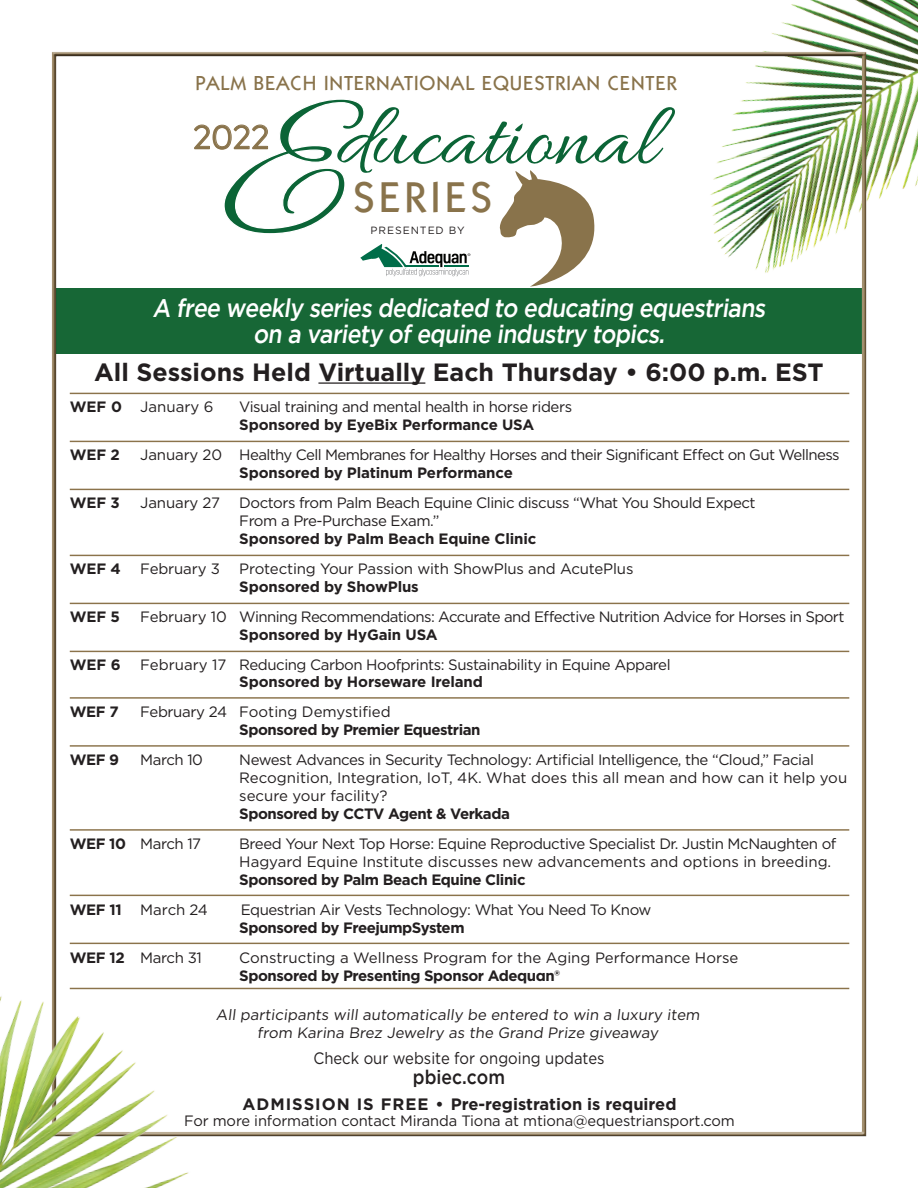
<style>
.page{position:relative;width:918px;height:1188px;background:#fff}
.page>*{position:absolute;margin:0;border:0;box-sizing:border-box;transform-origin:0 0}
.t1{font:91.8px "Allura";color:#0b6436}
.t2{font:500 43.35px "ITC Kabel Std";letter-spacing:.1em;color:#89734b}
.t3{font:500 35.7px "Venti CF";color:#89734b}
.t4{font:500 25.5px/25.5px "Gotham";color:#fff;text-align:center;scale:.9 1}
.t5{font:700 24.9px "Gotham";color:#231f20}
.t6{font:500 20.4px "ITC Kabel Std";letter-spacing:.045em;color:#89734b}
.t7{font:500 19.5px "Gotham";color:#231f20;scale:.9 1}
.t8{font:700 16.5px "Gotham";color:#231f20}
.t9{font:16.5px "Gotham";color:#231f20;scale:.9 1}
.t10{font:15px/18px "Gotham";letter-spacing:-.03em;color:#231f20}
.t11{font:700 15px "Gotham";letter-spacing:-.03em;color:#231f20}
.t12{font:700 15px "Gotham";letter-spacing:-.01em;color:#231f20}
.t13{font:15px "Gotham";letter-spacing:-.01em;color:#231f20}
.t14{font:15px "Gotham";color:#231f20}
.t15{font:10.5px "Gotham";letter-spacing:.09em;color:#231f20}
.s1{font-weight:700}
</style>
<div class="page">
<img style="left:772px;top:0;width:146px;height:201px">
<div style="left:51px;top:51px;width:816px;height:1086px;background:#231f20;opacity:.75"></div>
<img style="left:0;top:977px;width:196px;height:211px">
<svg style="left:360px;top:244px;width:110px;height:32px"></svg>
<hr style="left:70px;top:393px;width:779px;height:1px;background:#8b734b">
<hr style="left:70px;top:441px;width:779px;height:1px;background:#8b734b">
<hr style="left:70px;top:489px;width:779px;height:1px;background:#8b734b">
<hr style="left:70px;top:555px;width:779px;height:1px;background:#8b734b">
<hr style="left:70px;top:603px;width:779px;height:1px;background:#8b734b">
<hr style="left:70px;top:651px;width:779px;height:1px;background:#8b734b">
<hr style="left:70px;top:697px;width:779px;height:2px;background:#8b734b">
<hr style="left:70px;top:745px;width:779px;height:2px;background:#8b734b">
<hr style="left:70px;top:829px;width:779px;height:2px;background:#8b734b">
<hr style="left:70px;top:895px;width:779px;height:1px;background:#8b734b">
<hr style="left:70px;top:943px;width:779px;height:1px;background:#8b734b">
<hr style="left:70px;top:988px;width:779px;height:1px;background:#8b734b">
<h3 class="t6" style="left:196px;top:71px;width:483px">PALM BEACH INTERNATIONAL EQUESTRIAN CENTER</h3>
<h3 class="t3" style="left:193px;top:115px;width:77px">2022</h3>
<h1 class="t1" style="left:336px;top:88px;width:322px">ducational</h1>
<h2 class="t2" style="left:353px;top:171px;width:141px">SERIES</h2>
<p class="t15" style="left:371px;top:224px;width:96px">PRESENTED BY</p>
<h3 class="t4" style="left:153px;top:295px;width:687px">A free weekly series dedicated to educating equestrians on a variety of equine industry topics.</h3>
<h3 class="t5" style="left:94px;top:355px;width:731px">All Sessions Held Virtually Each Thursday • 6:00 p.m. EST</h3>
<p class="t14" style="left:70px;top:398px;width:145px"><span class="s1">WEF 0</span> January 6</p>
<p class="t10" style="left:239px;top:398px;width:334px">Visual training and mental health in horse riders</p>
<p class="t12" style="left:239px;top:415px;width:297px">Sponsored by EyeBix Performance USA</p>
<p class="t11" style="left:70px;top:445px;width:51px">WEF 2</p>
<p class="t10" style="left:140px;top:446px;width:701px">January 20 Healthy Cell Membranes for Healthy Horses and their Significant Effect on Gut Wellness</p>
<p class="t12" style="left:239px;top:463px;width:275px">Sponsored by Platinum Performance</p>
<p class="t11" style="left:70px;top:493px;width:51px">WEF 3</p>
<p class="t13" style="left:140px;top:494px;width:81px">January 27</p>
<p class="t10" style="left:239px;top:494px;width:518px">Doctors from Palm Beach Equine Clinic discuss “What You Should Expect<br>From a Pre-Purchase Exam.”</p>
<p class="t12" style="left:239px;top:529px;width:299px">Sponsored by Palm Beach Equine Clinic</p>
<p class="t11" style="left:70px;top:559px;width:52px">WEF 4</p>
<p class="t13" style="left:140px;top:560px;width:81px">February 3</p>
<p class="t13" style="left:239px;top:560px;width:396px">Protecting Your Passion with ShowPlus and AcutePlus</p>
<p class="t12" style="left:239px;top:577px;width:181px">Sponsored by ShowPlus</p>
<p class="t11" style="left:70px;top:607px;width:52px">WEF 5</p>
<p class="t10" style="left:140px;top:608px;width:706px">February 10 Winning Recommendations: Accurate and Effective Nutrition Advice for Horses in Sport</p>
<p class="t12" style="left:239px;top:625px;width:200px">Sponsored by HyGain USA</p>
<p class="t11" style="left:70px;top:655px;width:53px">WEF 6</p>
<p class="t10" style="left:140px;top:656px;width:532px">February 17 Reducing Carbon Hoofprints: Sustainability in Equine Apparel</p>
<p class="t12" style="left:239px;top:672px;width:245px">Sponsored by Horseware Ireland</p>
<p class="t11" style="left:70px;top:702px;width:51px">WEF 7</p>
<p class="t10" style="left:140px;top:702px;width:252px">February 24 Footing Demystified</p>
<p class="t11" style="left:239px;top:720px;width:243px">Sponsored by Premier Equestrian</p>
<p class="t11" style="left:70px;top:750px;width:51px">WEF 9</p>
<p class="t10" style="left:140px;top:750px;width:64px">March 10</p>
<p class="t10" style="left:239px;top:750px;width:609px">Newest Advances in Security Technology: Artificial Intelligence, the “Cloud,” Facial<br>Recognition, Integration, IoT, 4K. What does this all mean and how can it help you secure your facility?</p>
<p class="t11" style="left:239px;top:804px;width:272px">Sponsored by CCTV Agent &amp; Verkada</p>
<p class="t10" style="left:70px;top:834px;width:133px"><span class="s1">WEF 10</span> March 17</p>
<p class="t10" style="left:239px;top:834px;width:599px">Breed Your Next Top Horse: Equine Reproductive Specialist Dr. Justin McNaughten of<br>Hagyard Equine Institute discusses new advancements and options in breeding.</p>
<p class="t11" style="left:239px;top:870px;width:288px">Sponsored by Palm Beach Equine Clinic</p>
<p class="t10" style="left:70px;top:900px;width:140px"><span class="s1">WEF 11</span> March 24</p>
<p class="t10" style="left:241px;top:900px;width:412px">Equestrian Air Vests Technology: What You Need To Know</p>
<p class="t11" style="left:239px;top:918px;width:227px">Sponsored by FreejumpSystem</p>
<p class="t10" style="left:70px;top:948px;width:134px"><span class="s1">WEF 12</span> March 31</p>
<p class="t14" style="left:239px;top:948px;width:501px">Constructing a Wellness Program for the Aging Performance Horse</p>
<p class="t11" style="left:239px;top:966px;width:322px">Sponsored by Presenting Sponsor Adequan®</p>
<p class="t10" style="left:216px;top:1005px;width:488px;text-align:center">All participants will automatically be entered to win a luxury item from Karina Brez Jewelry as the Grand Prize giveaway</p>
<p class="t9" style="left:313px;top:1048px;width:325px">Check our website for ongoing updates</p>
<h3 class="t7" style="left:413px;top:1066px;width:104px">pbiec.com</h3>
<p class="t8" style="left:243px;top:1093px;width:436px">ADMISSION IS FREE • Pre-registration is required</p>
<p class="t13" style="left:184px;top:1111px;width:552px">For more information contact Miranda Tiona at mtiona@equestriansport.com</p>
</div>
